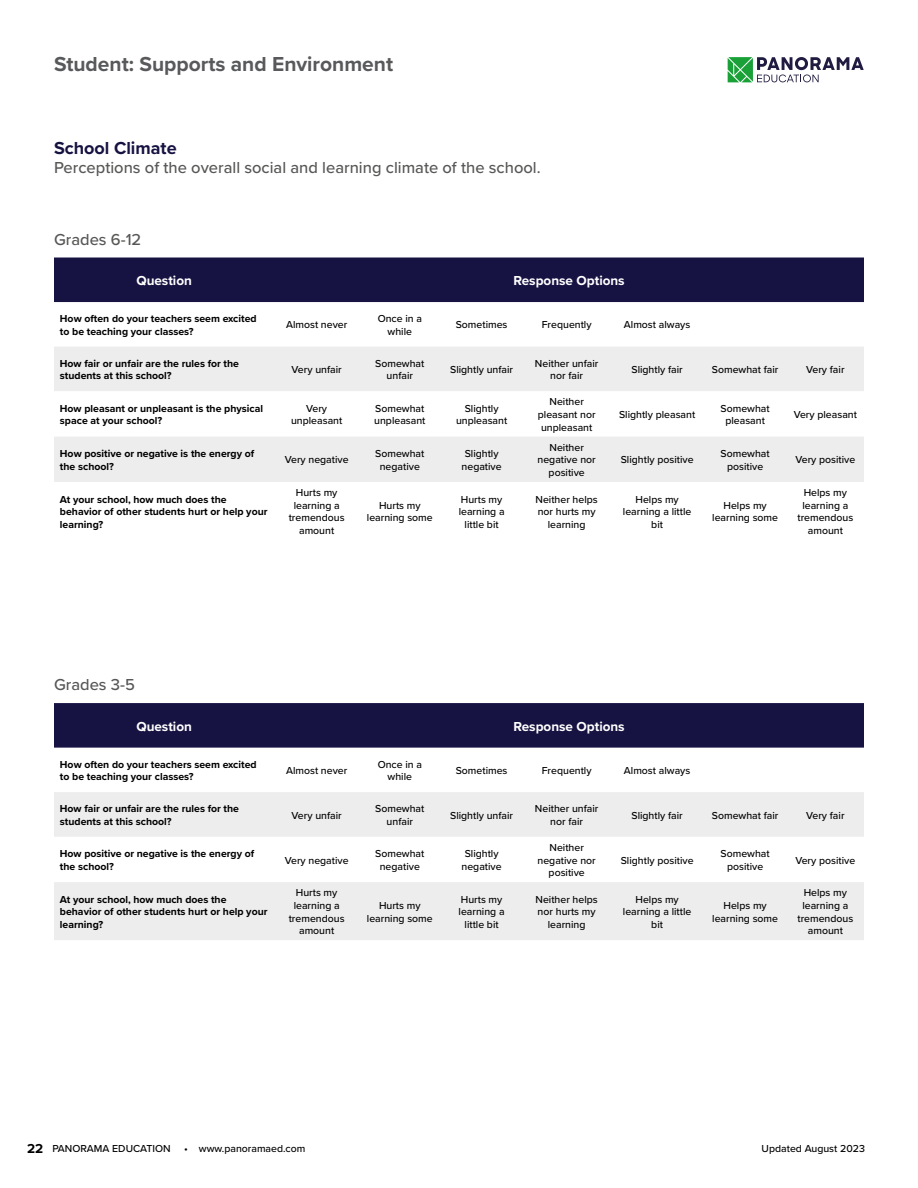
<style>
.page{position:relative;width:918px;height:1188px;background:#fff}
.page>*{position:absolute;margin:0;border:0;box-sizing:border-box;transform-origin:0 0}
.t1{font:700 21px "Proxima Nova";color:#58595b}
.t2{font:700 18px "Proxima Nova";color:#161242}
.t3{font:500 16.5px "Proxima Nova";color:#575756}
.t4{font:700 13.5px "Proxima Nova";color:#fff}
.t5{font:500 10.5px/12.6px "Proxima Nova";color:#000;text-align:center}
.t6{font:700 10.5px/12.6px "Proxima Nova";color:#000}
.s1{font-weight:700;font-size:13.5px}
</style>
<div class="page">
<svg style="left:728px;top:57px;width:136px;height:25px"></svg>
<div style="left:54px;top:258px;width:810px;height:44px;background:#161242"></div>
<svg style="left:54px;top:347px;width:810px;height:135px;fill:#ededed"></svg>
<div style="left:54px;top:703px;width:810px;height:45px;background:#161242"></div>
<svg style="left:54px;top:792px;width:810px;height:148px;fill:#ededed"></svg>
<h1 class="t1" style="left:54px;top:48px;width:341px">Student: Supports and Environment</h1>
<h2 class="t2" style="left:54px;top:134px;width:124px">School Climate</h2>
<h3 class="t3" style="left:54px;top:156px;width:488px">Perceptions of the overall social and learning climate of the school.</h3>
<h3 class="t3" style="left:54px;top:227px;width:89px">Grades 6-12</h3>
<p class="t4" style="left:136px;top:271px;width:57px">Question</p>
<p class="t4" style="left:514px;top:271px;width:113px">Response Options</p>
<p class="t6" style="left:60px;top:312px;width:198px">How often do your teachers seem excited to be teaching your classes?</p>
<p class="t5" style="left:286px;top:318px;width:63px">Almost never</p>
<p class="t5" style="left:378px;top:312px;width:46px">Once in a while</p>
<p class="t5" style="left:456px;top:318px;width:53px">Sometimes</p>
<p class="t5" style="left:542px;top:318px;width:51px">Frequently</p>
<p class="t5" style="left:624px;top:318px;width:68px">Almost always</p>
<p class="t6" style="left:60px;top:357px;width:181px">How fair or unfair are the rules for the students at this school?</p>
<p class="t5" style="left:292px;top:363px;width:52px">Very unfair</p>
<p class="t5" style="left:375px;top:357px;width:51px">Somewhat unfair</p>
<p class="t5" style="left:450px;top:363px;width:65px">Slightly unfair</p>
<p class="t5" style="left:535px;top:357px;width:65px">Neither unfair nor fair</p>
<p class="t5" style="left:632px;top:363px;width:53px">Slightly fair</p>
<p class="t5" style="left:712px;top:363px;width:68px">Somewhat fair</p>
<p class="t5" style="left:806px;top:363px;width:40px">Very fair</p>
<p class="t6" style="left:60px;top:402px;width:205px">How pleasant or unpleasant is the physical space at your school?</p>
<p class="t5" style="left:291px;top:402px;width:53px">Very unpleasant</p>
<p class="t5" style="left:374px;top:402px;width:53px;text-align:left">Somewhat unpleasant</p>
<p class="t5" style="left:456px;top:402px;width:53px">Slightly unpleasant</p>
<p class="t5" style="left:538px;top:395px;width:59px">Neither pleasant nor unpleasant</p>
<p class="t5" style="left:619px;top:408px;width:78px">Slightly pleasant</p>
<p class="t5" style="left:721px;top:402px;width:51px">Somewhat pleasant</p>
<p class="t5" style="left:794px;top:408px;width:65px">Very pleasant</p>
<p class="t6" style="left:60px;top:447px;width:196px">How positive or negative is the energy of the school?</p>
<p class="t5" style="left:285px;top:453px;width:65px">Very negative</p>
<p class="t5" style="left:375px;top:447px;width:51px">Somewhat negative</p>
<p class="t5" style="left:462px;top:447px;width:42px;text-align:left">Slightly negative</p>
<p class="t5" style="left:538px;top:441px;width:60px">Neither negative nor positive</p>
<p class="t5" style="left:621px;top:453px;width:74px">Slightly positive</p>
<p class="t5" style="left:721px;top:447px;width:51px">Somewhat positive</p>
<p class="t5" style="left:795px;top:453px;width:61px">Very positive</p>
<p class="t6" style="left:60px;top:493px;width:209px">At your school, how much does the behavior of other students hurt or help your learning?</p>
<p class="t5" style="left:289px;top:486px;width:57px">Hurts my learning a tremendous amount</p>
<p class="t5" style="left:367px;top:499px;width:67px">Hurts my learning some</p>
<p class="t5" style="left:459px;top:492px;width:48px">Hurts my learning a little bit</p>
<p class="t5" style="left:536px;top:492px;width:64px">Neither helps nor hurts my learning</p>
<p class="t5" style="left:623px;top:492px;width:70px">Helps my learning a little bit</p>
<p class="t5" style="left:712px;top:499px;width:67px">Helps my learning some</p>
<p class="t5" style="left:797px;top:486px;width:57px">Helps my learning a tremendous amount</p>
<h3 class="t3" style="left:54px;top:672px;width:82px">Grades 3-5</h3>
<p class="t4" style="left:136px;top:716px;width:57px">Question</p>
<p class="t4" style="left:514px;top:716px;width:113px">Response Options</p>
<p class="t6" style="left:60px;top:758px;width:198px">How often do your teachers seem excited to be teaching your classes?</p>
<p class="t5" style="left:286px;top:764px;width:63px">Almost never</p>
<p class="t5" style="left:378px;top:758px;width:46px">Once in a while</p>
<p class="t5" style="left:456px;top:764px;width:53px">Sometimes</p>
<p class="t5" style="left:542px;top:764px;width:51px">Frequently</p>
<p class="t5" style="left:624px;top:764px;width:68px">Almost always</p>
<p class="t6" style="left:60px;top:802px;width:181px">How fair or unfair are the rules for the students at this school?</p>
<p class="t5" style="left:292px;top:808px;width:52px">Very unfair</p>
<p class="t5" style="left:375px;top:802px;width:51px">Somewhat unfair</p>
<p class="t5" style="left:450px;top:808px;width:65px">Slightly unfair</p>
<p class="t5" style="left:535px;top:802px;width:65px">Neither unfair nor fair</p>
<p class="t5" style="left:632px;top:808px;width:53px">Slightly fair</p>
<p class="t5" style="left:712px;top:808px;width:68px">Somewhat fair</p>
<p class="t5" style="left:806px;top:808px;width:40px">Very fair</p>
<p class="t6" style="left:60px;top:847px;width:196px">How positive or negative is the energy of the school?</p>
<p class="t5" style="left:285px;top:853px;width:65px">Very negative</p>
<p class="t5" style="left:375px;top:847px;width:51px">Somewhat negative</p>
<p class="t5" style="left:462px;top:847px;width:42px;text-align:left">Slightly negative</p>
<p class="t5" style="left:538px;top:841px;width:60px">Neither negative nor positive</p>
<p class="t5" style="left:621px;top:853px;width:74px">Slightly positive</p>
<p class="t5" style="left:721px;top:847px;width:51px">Somewhat positive</p>
<p class="t5" style="left:795px;top:853px;width:61px">Very positive</p>
<p class="t6" style="left:60px;top:893px;width:209px">At your school, how much does the behavior of other students hurt or help your learning?</p>
<p class="t5" style="left:289px;top:886px;width:57px">Hurts my learning a tremendous amount</p>
<p class="t5" style="left:367px;top:899px;width:67px">Hurts my learning some</p>
<p class="t5" style="left:459px;top:893px;width:48px">Hurts my learning a little bit</p>
<p class="t5" style="left:536px;top:893px;width:64px">Neither helps nor hurts my learning</p>
<p class="t5" style="left:623px;top:893px;width:70px">Helps my learning a little bit</p>
<p class="t5" style="left:712px;top:899px;width:67px">Helps my learning some</p>
<p class="t5" style="left:797px;top:886px;width:57px">Helps my learning a tremendous amount</p>
<p class="t5" style="left:27px;top:1142px;width:145px"><span class="s1">22</span> PANORAMA EDUCATION</p>
<p class="t5" style="left:184px;top:1142px;width:123px">• www.panoramaed.com</p>
<p class="t5" style="left:762px;top:1142px;width:105px">Updated August 2023</p>
</div>
